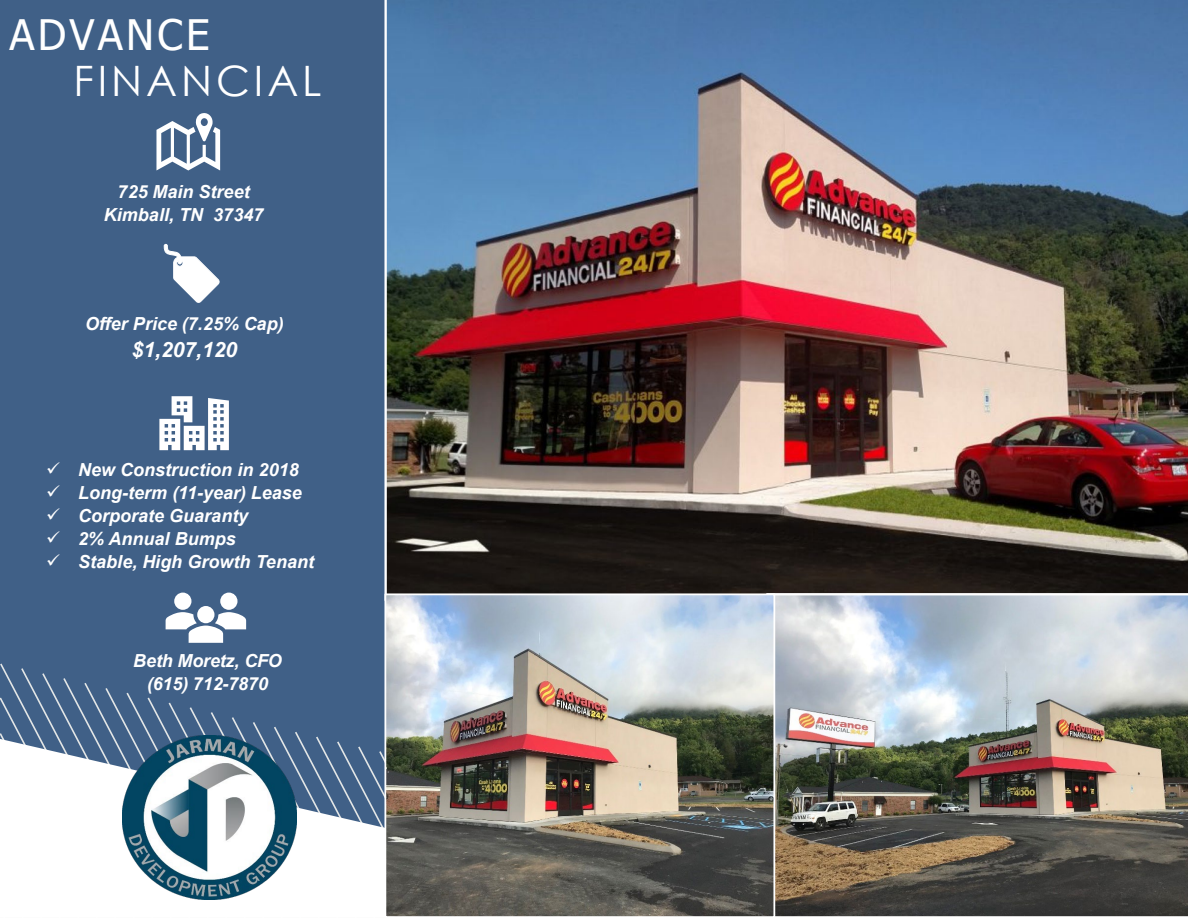
<style>
.page{position:relative;width:1188px;height:918px;background:#fff}
.page>*{position:absolute;margin:0;border:0;box-sizing:border-box;transform-origin:0 0}
.t1{font:42px "Century Gothic";letter-spacing:.095em;color:#fff}
.t2{font:42px "Tahoma";letter-spacing:.08em;color:#fff}
.t3{font:italic 700 21px "Arial";color:#fff}
.t4{font:italic 700 18px "Arial";color:#fff}
</style>
<div class="page">
<div style="left:0;top:0;width:395px;height:916px;background:#406087"></div>
<svg style="left:0;top:663px;width:319px;height:76px"></svg>
<svg style="left:0;top:739px;width:384px;height:177px;fill:#fff"></svg>
<img style="left:123px;top:736px;width:173px;height:164px">
<svg style="left:156px;top:113px;width:64px;height:57px"></svg>
<div style="left:174px;top:593px;width:17px;height:17px;background:#fff;border-radius:50%"></div>
<div style="left:220px;top:593px;width:18px;height:17px;background:#fff;border-radius:50%"></div>
<div style="left:197px;top:606px;width:17px;height:17px;background:#fff;border-radius:50%"></div>
<svg style="left:166px;top:612px;width:80px;height:31px"></svg>
<svg style="left:163px;top:244px;width:56px;height:59px"></svg>
<svg style="left:159px;top:396px;width:70px;height:54px"></svg>
<img style="left:384px;top:0;width:804px;height:593px">
<img style="left:775px;top:593px;width:413px;height:324px">
<img style="left:387px;top:596px;width:385px;height:319px">
<div style="left:384px;top:593px;width:391px;height:325px;border:2px solid #fff"></div>
<h2 class="t2" style="left:9px;top:7px;width:202px">ADVANCE</h2>
<p class="t1" style="left:74px;top:52px;width:250px">FINANCIAL</p>
<p class="t4" style="left:118px;top:179px;width:134px">725 Main Street</p>
<p class="t4" style="left:104px;top:203px;width:161px">Kimball, TN 37347</p>
<p class="t4" style="left:85px;top:312px;width:200px">Offer Price (7.25% Cap)</p>
<p class="t3" style="left:132px;top:335px;width:107px">$1,207,120</p>
<p class="t4" style="left:46px;top:457px;width:254px">✓ New Construction in 2018</p>
<p class="t4" style="left:46px;top:480px;width:257px">✓ Long-term (11-year) Lease</p>
<p class="t4" style="left:46px;top:504px;width:204px">✓ Corporate Guaranty</p>
<p class="t4" style="left:46px;top:527px;width:191px">✓ 2% Annual Bumps</p>
<p class="t4" style="left:46px;top:550px;width:270px">✓ Stable, High Growth Tenant</p>
<p class="t4" style="left:133px;top:649px;width:150px">Beth Moretz, CFO</p>
<p class="t4" style="left:147px;top:672px;width:123px">(615) 712-7870</p>
</div>
